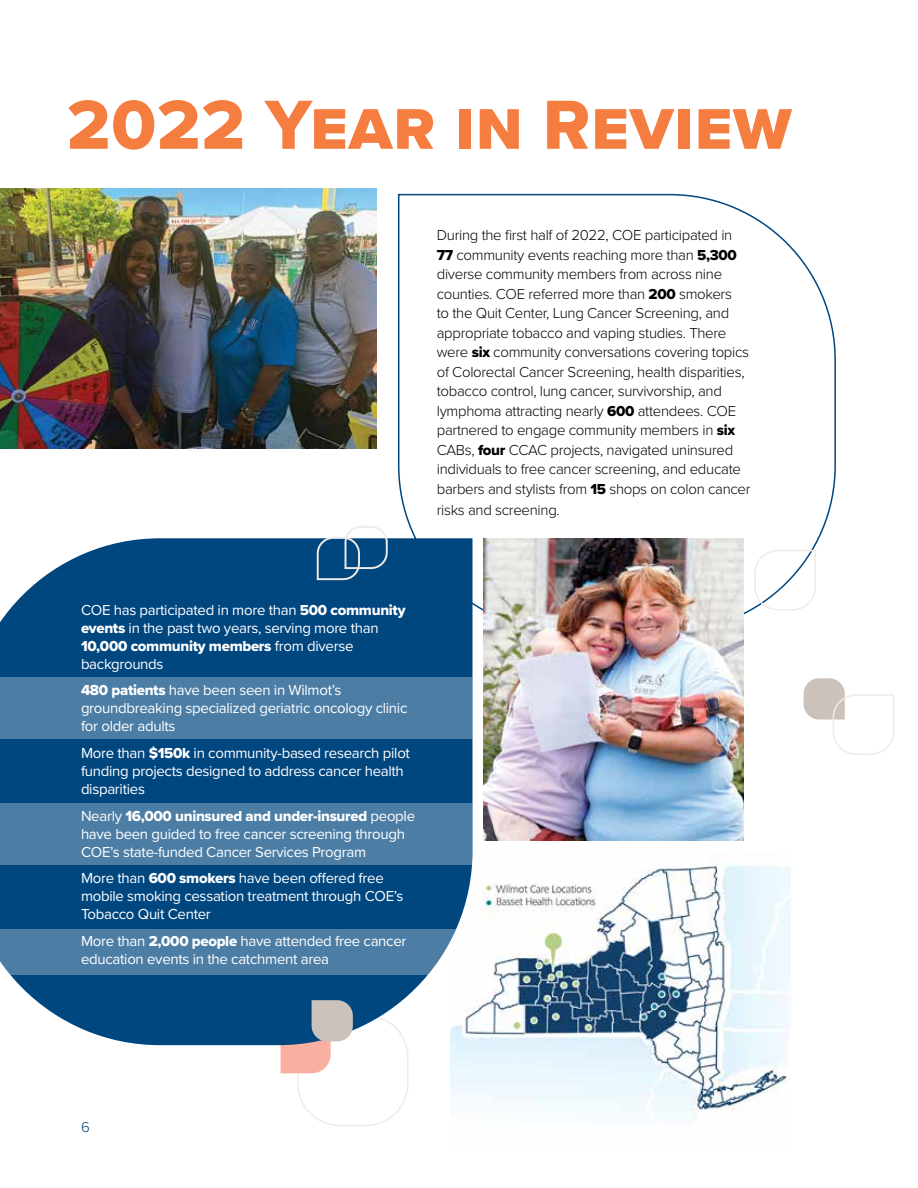
<style>
.page{position:relative;width:918px;height:1188px;background:#fff}
.page>*{position:absolute;margin:0;border:0;box-sizing:border-box;transform-origin:0 0}
.t1{font:72px "Proxima Nova Extrabld";letter-spacing:.01em;color:#f47d3f}
.t2{font:300 15px/19.5px "Proxima Nova";letter-spacing:-.02em;color:#000}
.t3{font:15px/18px "Proxima Nova";letter-spacing:-.02em;color:#fff}
.t4{font:15px "Proxima Nova Extrabld";letter-spacing:-.02em;color:#fff}
.t5{font:300 15px "Proxima Nova";color:#00467f}
.s1{font-family:"Proxima Nova Extrabld";font-weight:400}
.s2{font-family:"Proxima Nova Extrabld"}
.s3{font-family:"Proxima Nova"}
</style>
<div class="page">
<svg style="left:398px;top:193px;width:438px;height:440px"></svg>
<img style="left:450px;top:853px;width:341px;height:266px">
<svg style="left:754px;top:549px;width:63px;height:62px"></svg>
<svg style="left:0;top:538px;width:473px;height:507px;background:#15558a"></svg>
<div style="left:0;top:677px;width:472px;height:61px;background:#4c7da5"></div>
<div style="left:0;top:803px;width:472px;height:62px;background:#4c7da5"></div>
<div style="left:0;top:929px;width:472px;height:46px;background:#4c7da5"></div>
<svg style="left:281px;top:1000px;width:128px;height:126px"></svg>
<svg style="left:316px;top:526px;width:73px;height:55px"></svg>
<svg style="left:804px;top:678px;width:90px;height:77px"></svg>
<img style="left:484px;top:538px;width:259px;height:302px">
<img style="left:0;top:188px;width:376px;height:261px">
<h1 class="t1" style="left:67px;top:71px;width:726px">2022 Year in Review</h1>
<p class="t2" style="left:437px;top:225px;width:315px">During the first half of 2022, COE participated in <span class="s1">77</span> community events reaching more than <span class="s1">5,300 </span>diverse community members from across nine counties. COE referred more than <span class="s1">200</span> smokers<br>to the Quit Center, Lung Cancer Screening, and appropriate tobacco and vaping studies. There were <span class="s1">six</span> community conversations covering topics of Colorectal Cancer Screening, health disparities, tobacco control, lung cancer, survivorship, and lymphoma attracting nearly <span class="s1">600</span> attendees. COE partnered to engage community members in <span class="s1">six </span>CABs, <span class="s1">four</span> CCAC projects, navigated uninsured individuals to free cancer screening, and educate barbers and stylists from <span class="s1">15</span> shops on colon cancer</p>
<p class="t2" style="left:437px;top:499px;width:125px">risks and screening.</p>
<p class="t3" style="left:81px;top:600px;width:326px">COE has participated in more than <span class="s2">500 community events</span> in the past two years, serving more than</p>
<p class="t4" style="left:81px;top:635px;width:274px">10,000 community members <span class="s3">from diverse</span></p>
<p class="t3" style="left:81px;top:650px;width:262px;line-height:26.7px">backgrounds<br><span class="s2">480 patients</span> have been seen in Wilmot’s</p>
<p class="t3" style="left:81px;top:699px;width:328px">groundbreaking specialized geriatric oncology clinic for older adults</p>
<p class="t3" style="left:81px;top:743px;width:331px">More than <span class="s2">$150k</span> in community-based research pilot funding projects designed to address cancer health disparities</p>
<p class="t4" style="left:81px;top:805px;width:336px"><span class="s3">Nearly</span> 16,000 uninsured and under-insured <span class="s3">people</span></p>
<p class="t3" style="left:81px;top:824px;width:326px">have been guided to free cancer screening through<br>COE’s state-funded Cancer Services Program</p>
<p class="t3" style="left:81px;top:869px;width:324px">More than <span class="s2">600 smokers</span> have been offered free mobile smoking cessation treatment through COE’s<br>Tobacco Quit Center</p>
<p class="t3" style="left:81px;top:931px;width:327px">More than <span class="s2">2,000 people</span> have attended free cancer education events in the catchment area</p>
<p class="t5" style="left:81px;top:1116px;width:10px">6</p>
</div>
